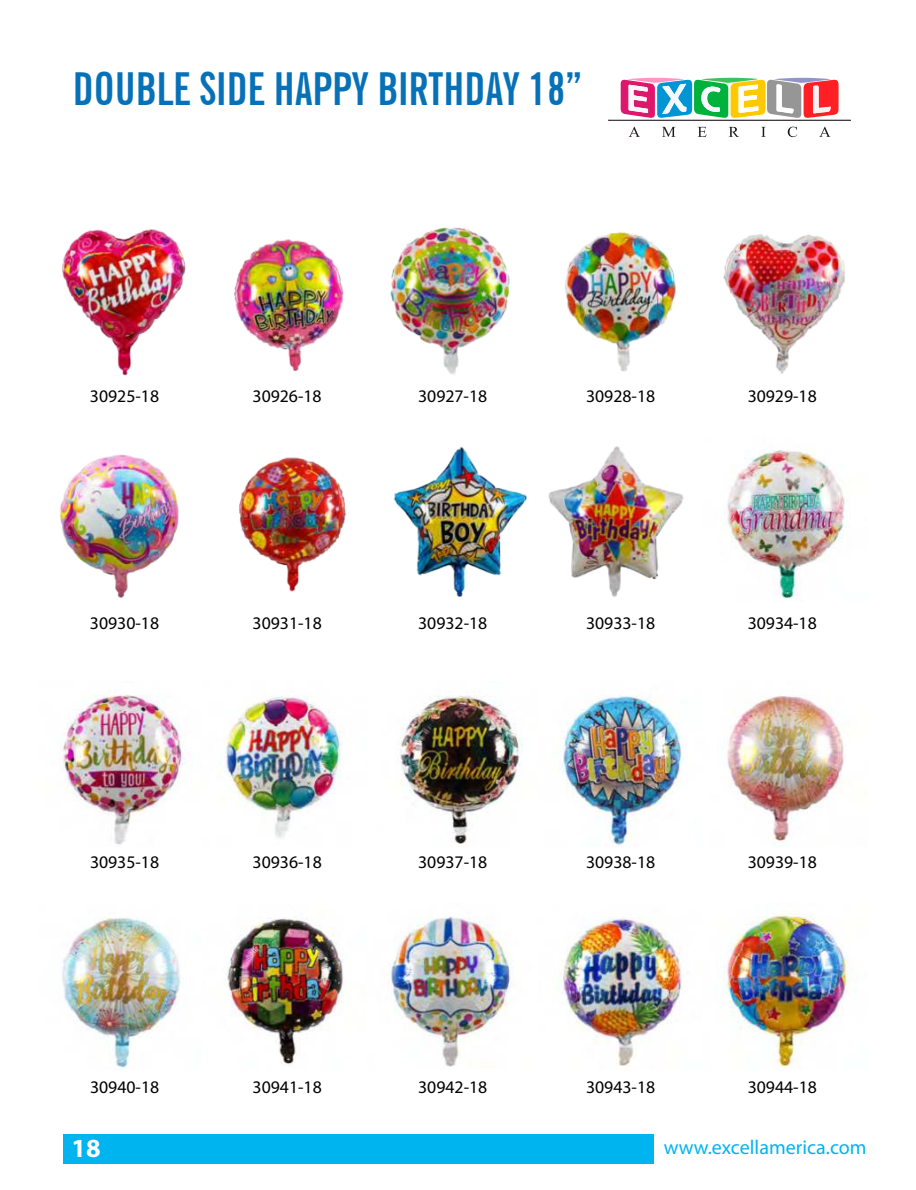
<style>
.page{position:relative;width:916px;height:1190px;background:#fff}
.page>*{position:absolute;margin:0;border:0;box-sizing:border-box;transform-origin:0 0}
.t1{font:700 extra-condensed 45.5px "News Gothic BT";color:#0771b8}
.t2{font:700 26.25px "Myriad Pro";color:#fff}
.t3{font:20.12px "Myriad Pro";color:#00b4f0}
.t4{font:17.68px "Myriad Pro";color:#000}
</style>
<div class="page">
<div style="left:63px;top:1133px;width:590px;height:30px;background:#00b4f0"></div>
<svg style="left:608px;top:77px;width:242px;height:44px"></svg>
<svg style="left:628px;top:127px;width:11px;height:10px"></svg>
<svg style="left:662px;top:127px;width:13px;height:10px"></svg>
<svg style="left:697px;top:127px;width:9px;height:10px"></svg>
<svg style="left:728px;top:127px;width:11px;height:10px"></svg>
<svg style="left:761px;top:127px;width:4px;height:10px"></svg>
<svg style="left:787px;top:127px;width:10px;height:10px"></svg>
<svg style="left:819px;top:127px;width:11px;height:10px"></svg>
<img style="left:62px;top:229px;width:282px;height:147px">
<img style="left:390px;top:227px;width:120px;height:148px">
<img style="left:565px;top:231px;width:111px;height:140px">
<img style="left:723px;top:234px;width:122px;height:140px">
<img style="left:59px;top:454px;width:120px;height:144px">
<img style="left:239px;top:446px;width:288px;height:151px">
<img style="left:548px;top:446px;width:136px;height:151px">
<img style="left:727px;top:450px;width:118px;height:149px">
<img style="left:60px;top:695px;width:126px;height:150px">
<img style="left:400px;top:695px;width:122px;height:149px">
<img style="left:217px;top:695px;width:126px;height:143px">
<img style="left:553px;top:695px;width:131px;height:150px">
<img style="left:727px;top:695px;width:117px;height:148px">
<img style="left:62px;top:917px;width:119px;height:152px">
<img style="left:225px;top:917px;width:118px;height:149px">
<img style="left:553px;top:917px;width:129px;height:149px">
<img style="left:723px;top:913px;width:130px;height:155px">
<img style="left:384px;top:917px;width:130px;height:150px">
<h1 class="t1" style="left:73px;top:71px;width:510px">DOUBLE SIDE HAPPY BIRTHDAY 18”</h1>
<p class="t4" style="left:90px;top:386px;width:71px">30925-18</p>
<p class="t4" style="left:252px;top:386px;width:71px">30926-18</p>
<p class="t4" style="left:418px;top:386px;width:71px">30927-18</p>
<p class="t4" style="left:586px;top:386px;width:71px">30928-18</p>
<p class="t4" style="left:747px;top:386px;width:71px">30929-18</p>
<p class="t4" style="left:90px;top:612px;width:71px">30930-18</p>
<p class="t4" style="left:252px;top:612px;width:71px">30931-18</p>
<p class="t4" style="left:418px;top:612px;width:71px">30932-18</p>
<p class="t4" style="left:586px;top:612px;width:71px">30933-18</p>
<p class="t4" style="left:747px;top:612px;width:71px">30934-18</p>
<p class="t4" style="left:90px;top:851px;width:71px">30935-18</p>
<p class="t4" style="left:252px;top:851px;width:71px">30936-18</p>
<p class="t4" style="left:418px;top:851px;width:71px">30937-18</p>
<p class="t4" style="left:586px;top:851px;width:71px">30938-18</p>
<p class="t4" style="left:747px;top:851px;width:71px">30939-18</p>
<p class="t4" style="left:90px;top:1076px;width:71px">30940-18</p>
<p class="t4" style="left:252px;top:1076px;width:71px">30941-18</p>
<p class="t4" style="left:418px;top:1076px;width:71px">30942-18</p>
<p class="t4" style="left:586px;top:1076px;width:71px">30943-18</p>
<p class="t4" style="left:747px;top:1076px;width:71px">30944-18</p>
<h2 class="t2" style="left:71px;top:1132px;width:31px">18</h2>
<p class="t3" style="left:663px;top:1135px;width:204px">www.excellamerica.com</p>
</div>
